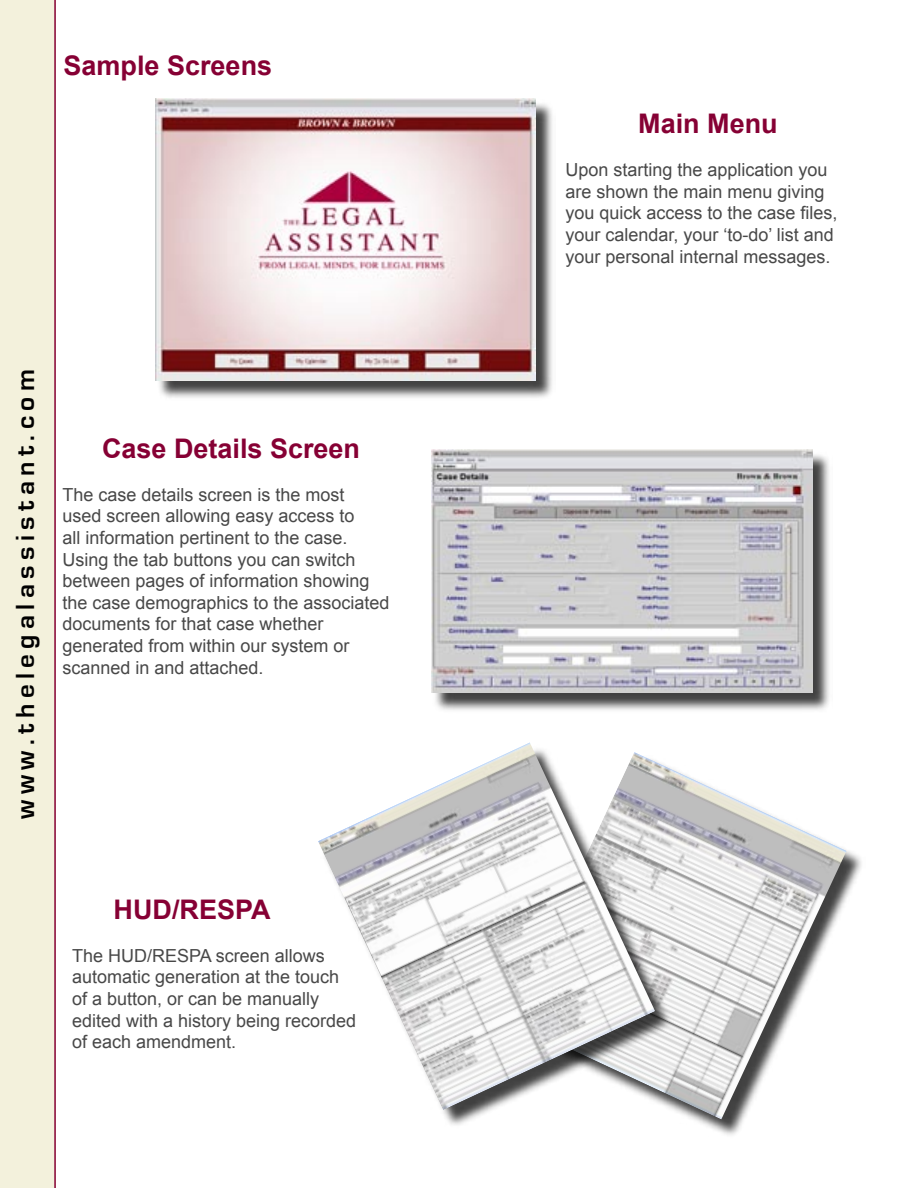
<style>
.page{position:relative;width:918px;height:1188px;background:#fff}
.page>*{position:absolute;margin:0;border:0;box-sizing:border-box;transform-origin:0 0}
.Paragraph_Style_3{font:700 27px "Arial";color:#860034}
.t1{font:700 27px "Eurostile";letter-spacing:.2em;color:#000}
.Paragraph_Style_2{font:700 27px "Arial";color:#860034}
.Paragraph_Style_1{font:18px/21.6px "Arial";color:#484848}
</style>
<div class="page">
<div style="left:1px;top:1px;width:54px;height:1186px;background:#f3f1dc"></div>
<div style="left:0;top:0;width:56px;height:1188px;border:2px solid #f3f1dc"></div>
<hr style="left:54px;top:0;width:2px;height:1188px;background:#860034">
<div style="left:156px;top:100px;width:400px;height:301px;background:#000;opacity:.75"></div>
<img style="left:155px;top:99px;width:380px;height:282px">
<div style="left:511px;top:754px;width:355px;height:384px;background:#000;opacity:.75"></div>
<img style="left:674px;top:754px;width:172px;height:365px">
<div style="left:320px;top:744px;width:354px;height:385px;background:#000;opacity:.75"></div>
<img style="left:318px;top:743px;width:337px;height:367px">
<div style="left:432px;top:451px;width:401px;height:263px;background:#000;opacity:.75"></div>
<img style="left:431px;top:450px;width:381px;height:243px">
<p class="Paragraph_Style_3" style="left:64px;top:48px;width:210px">Sample Screens</p>
<h1 class="t1" style="left:11px;top:819px;width:451px;rotate:-90deg">www.thelegalassistant.com</h1>
<p class="Paragraph_Style_2" style="left:102px;top:430px;width:260px">Case Details Screen</p>
<p class="Paragraph_Style_1" style="left:63px;top:484px;width:329px">The case details screen is the most<br>used screen allowing easy access to<br>all information pertinent to the case.<br>Using the tab buttons you can switch between pages of information showing the case demographics to the associated documents for that case whether generated from within our system or scanned in and attached.</p>
<p class="Paragraph_Style_3" style="left:114px;top:891px;width:159px">HUD/RESPA</p>
<p class="Paragraph_Style_1" style="left:72px;top:945px;width:286px">The HUD/RESPA screen allows automatic generation at the touch of a button, or can be manually edited with a history being recorded of each amendment.</p>
<p class="Paragraph_Style_3" style="left:638px;top:106px;width:141px">Main Menu</p>
<p class="Paragraph_Style_1" style="left:566px;top:159px;width:274px">Upon starting the application you are shown the main menu giving you quick access to the case files, your calendar, your ‘to-do’ list and your personal internal messages.</p>
</div>
